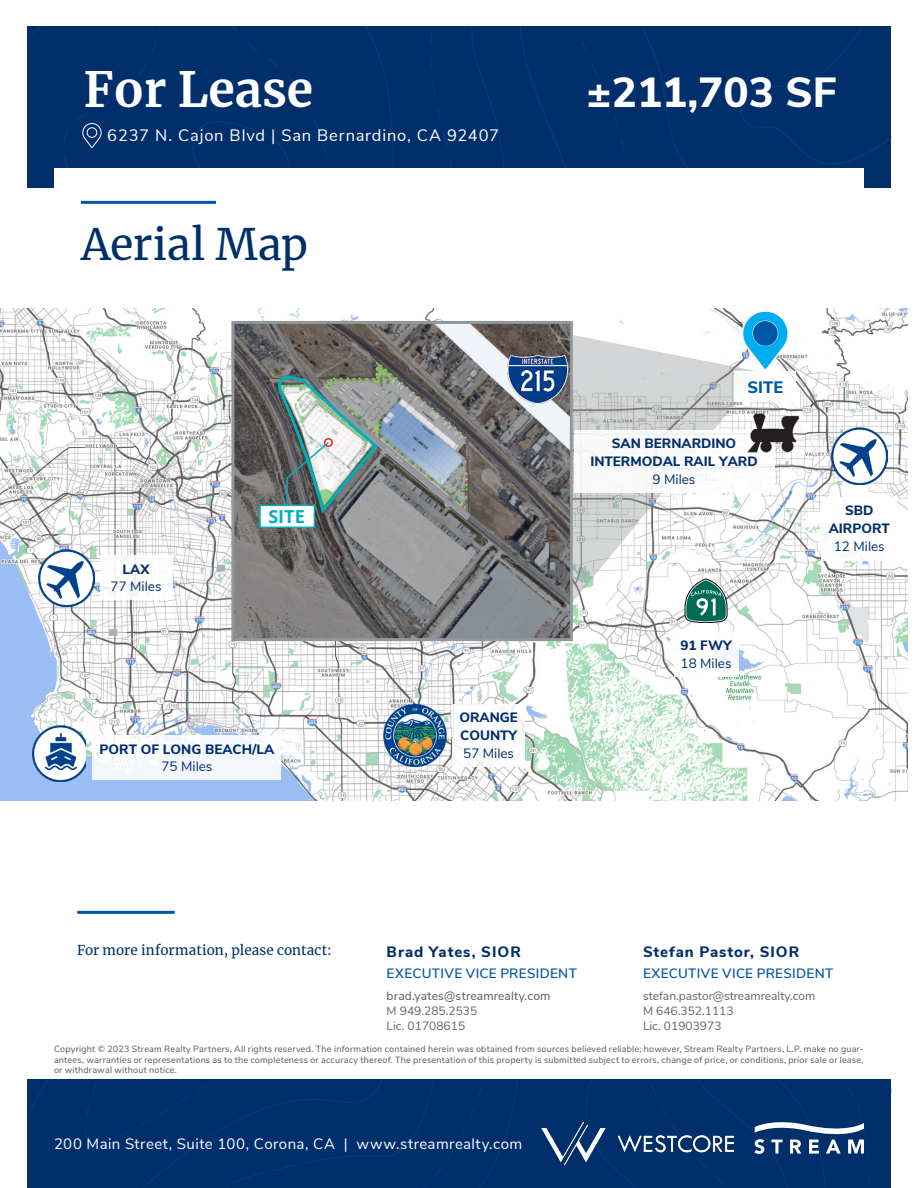
<style>
.page{position:relative;width:918px;height:1188px;background:#fff}
.page>*{position:absolute;margin:0;border:0;box-sizing:border-box;transform-origin:0 0}
.t1{font:700 48px "Merriweather";color:#fff}
.t2{font:42.9px "Merriweather";letter-spacing:-.005em;color:#002f6b}
.t3{font:800 42px "Nunito Sans";color:#fff}
.t4{font:700 18px "Open Sans";color:#00afbc}
.t5{font:16.5px "Nunito Sans";letter-spacing:.05em;color:#fff}
.t6{font:800 16.5px "Nunito Sans";color:#0157a7}
.t7{font:15px "Nunito Sans";letter-spacing:.03em;color:#fff}
.Contact{font:800 15px "Nunito Sans";letter-spacing:.06em;color:#002f6b}
.t8{font:800 13.5px/17.9px "Nunito Sans";color:#002f6b;text-align:center}
.Contact-2{font:600 13.5px "Nunito Sans";letter-spacing:.025em;color:#0157a7}
.t9{font:13.5px "Nunito Sans";color:#002f6b}
.t10{font:13.5px "Merriweather";letter-spacing:.005em;color:#002f6b}
.t11{font:12px "Nunito Sans";color:#636366}
.Contact-3{font:12px "Nunito Sans";letter-spacing:.015em;color:#52575f}
.Contact-4{font:9px/10.8px "Nunito Sans";letter-spacing:.025em;color:#52575f;text-align:justify}
</style>
<div class="page">
<div style="left:721px;top:1079px;width:33px;height:109px;background:#002f6b"></div>
<div style="left:380px;top:1079px;width:341px;height:109px;background:#002f6b"></div>
<div style="left:27px;top:1079px;width:353px;height:109px;background:#002f6b"></div>
<svg style="left:754px;top:1079px;width:137px;height:109px;background:#144077"></svg>
<div style="left:394px;top:26px;width:51px;height:142px;background:#002f6b"></div>
<div style="left:27px;top:26px;width:367px;height:162px;background:#002f6b"></div>
<div style="left:445px;top:26px;width:81px;height:142px;background:#002f6b"></div>
<div style="left:526px;top:26px;width:94px;height:142px;background:#002f6b"></div>
<div style="left:620px;top:26px;width:271px;height:162px;background:#002f6b"></div>
<div style="left:740px;top:26px;width:151px;height:149px;background:#002f6b"></div>
<div style="left:54px;top:169px;width:810px;height:47px;background:#fff"></div>
<div style="left:63px;top:26px;width:269px;height:143px;background:#002f6b"></div>
<img style="left:541px;top:1122px;width:192px;height:42px">
<hr style="left:81px;top:201px;width:135px;height:3px;background:#0157a7">
<hr style="left:77px;top:911px;width:98px;height:3px;background:#0157a7">
<img style="left:0;top:309px;width:908px;height:492px">
<img style="left:33px;top:726px;width:52px;height:56px">
<svg style="left:573px;top:335px;width:188px;height:267px"></svg>
<img style="left:831px;top:428px;width:56px;height:56px">
<img style="left:38px;top:550px;width:57px;height:56px">
<img style="left:369px;top:704px;width:83px;height:63px">
<svg style="left:685px;top:579px;width:42px;height:44px"></svg>
<div style="left:574px;top:430px;width:200px;height:63px;background:#fff"></div>
<div style="left:822px;top:497px;width:75px;height:63px;background:#fff"></div>
<div style="left:674px;top:632px;width:64px;height:45px;background:#fff"></div>
<div style="left:452px;top:704px;width:73px;height:63px;background:#fff"></div>
<div style="left:93px;top:735px;width:188px;height:45px;background:#f3f7fd"></div>
<div style="left:100px;top:555px;width:73px;height:45px;background:#fff"></div>
<svg style="left:733px;top:311px;width:62px;height:61px"></svg>
<div style="left:753px;top:321px;width:25px;height:25px;background:#0157a7;border-radius:50%"></div>
<div style="left:735px;top:372px;width:61px;height:30px;background:#fff"></div>
<img style="left:235px;top:325px;width:334px;height:312px">
<div style="left:231px;top:321px;width:342px;height:320px;border:3px solid #929799"></div>
<img style="left:230px;top:362px;width:70px;height:146px">
<img style="left:300px;top:312px;width:267px;height:254px">
<img style="left:274px;top:375px;width:106px;height:140px">
<div style="left:259px;top:505px;width:56px;height:23px;background:#fff;border:2px solid #00afbc"></div>
<img style="left:745px;top:408px;width:56px;height:51px">
<h1 class="t1" style="left:84px;top:57px;width:231px">For Lease</h1>
<h3 class="t3" style="left:587px;top:62px;width:252px">±211,703 SF</h3>
<h3 class="t5" style="left:107px;top:123px;width:393px">6237 N. Cajon Blvd | San Bernardino, CA 92407</h3>
<p class="t2" style="left:81px;top:214px;width:228px">Aerial Map</p>
<p class="t8" style="left:123px;top:559px;width:28px">LAX</p>
<p class="t9" style="left:111px;top:577px;width:52px">77 Miles</p>
<p class="t4" style="left:268px;top:504px;width:38px">SITE</p>
<p class="t8" style="left:460px;top:708px;width:60px;text-align:left">ORANGE<br>COUNTY</p>
<p class="t8" style="left:100px;top:739px;width:176px">PORT OF LONG BEACH/LA</p>
<p class="t9" style="left:463px;top:743px;width:52px">57 Miles</p>
<p class="t9" style="left:162px;top:757px;width:52px">75 Miles</p>
<p class="t6" style="left:748px;top:375px;width:37px">SITE</p>
<p class="t8" style="left:590px;top:434px;width:169px">SAN BERNARDINO<br>INTERMODAL RAIL YARD</p>
<p class="t9" style="left:653px;top:469px;width:44px">9 Miles</p>
<p class="t8" style="left:680px;top:636px;width:53px">91 FWY</p>
<p class="t9" style="left:681px;top:653px;width:52px">18 Miles</p>
<p class="t8" style="left:829px;top:501px;width:63px">SBD<br>AIRPORT</p>
<p class="t9" style="left:834px;top:536px;width:52px">12 Miles</p>
<p class="t10" style="left:77px;top:941px;width:256px">For more information, please contact:</p>
<p class="Contact" style="left:387px;top:941px;width:136px">Brad Yates, SIOR</p>
<p class="Contact-2" style="left:387px;top:964px;width:192px">EXECUTIVE VICE PRESIDENT</p>
<p class="Contact-3" style="left:387px;top:987px;width:165px">brad.yates@streamrealty.com</p>
<p class="t11" style="left:387px;top:1002px;width:92px">M 949.285.2535</p>
<p class="t11" style="left:387px;top:1017px;width:80px">Lic. 01708615</p>
<p class="Contact" style="left:643px;top:941px;width:158px">Stefan Pastor, SIOR</p>
<p class="Contact-2" style="left:643px;top:964px;width:192px">EXECUTIVE VICE PRESIDENT</p>
<p class="t11" style="left:643px;top:987px;width:174px">stefan.pastor@streamrealty.com</p>
<p class="t11" style="left:643px;top:1002px;width:92px">M 646.352.1113</p>
<p class="t11" style="left:643px;top:1017px;width:80px">Lic. 01903973</p>
<p class="Contact-4" style="left:54px;top:1043px;width:811px">Copyright © 2023 Stream Realty Partners, All rights reserved. The information contained herein was obtained from sources believed reliable; however, Stream Realty Partners, L.P. make no guar&shy;antees, warranties or representations as to the completeness or accuracy thereof. The presentation of this property is submitted subject to errors, change of price, or conditions, prior sale or lease, or withdrawal without notice.</p>
<h3 class="t7" style="left:54px;top:1133px;width:470px">200 Main Street, Suite 100, Corona, CA | www.streamrealty.com</h3>
</div>
